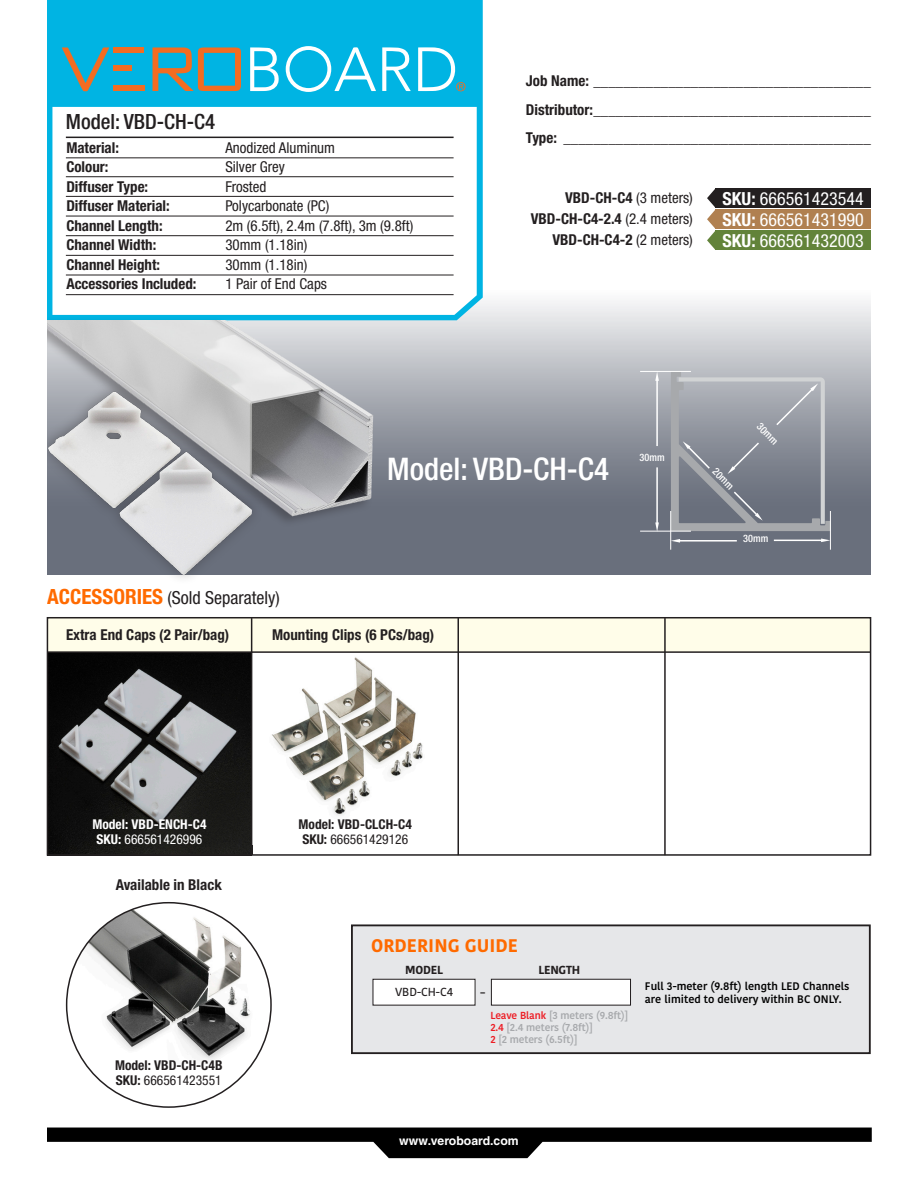
<style>
.page{position:relative;width:918px;height:1188px;background:#fff}
.page>*{position:absolute;margin:0;border:0;box-sizing:border-box;transform-origin:0 0}
.t1{font:500 condensed 31.2px "Helvetica Neue LT Std";color:#fff}
.t2{font:500 condensed 21px "Helvetica Neue LT Std";color:#231f20}
.t3{font:700 18.15px "Kohinoor Bangla";color:#ff6a00}
.t4{font:condensed 18px "Helvetica Neue LT Std";color:#fff}
.t5{font:condensed 18px "Helvetica Neue LT Std";color:#231f20}
.t6{font:700 condensed 15px "Helvetica Neue LT Std";color:#231f20}
.t7{font:condensed 15px "Helvetica Neue LT Std";color:#231f20}
.t8{font:700 condensed 13.5px "Helvetica Neue LT Std";color:#231f20}
.t9{font:condensed 13.5px "Helvetica Neue LT Std";color:#231f20}
.t10{font:700 condensed 13.5px "Helvetica Neue LT Std";color:#fff}
.t11{font:condensed 13.5px "Helvetica Neue LT Std";color:#fff}
.t12{font:700 12.3px "Helvetica CE";color:#fff}
.t13{font:700 11.7px "Kohinoor Bangla";letter-spacing:-.02em;color:#231f20}
.t14{font:500 11.7px "Kohinoor Bangla";letter-spacing:-.005em;color:#231f20}
.t15{font:600 10.95px/12.5px "Kohinoor Bangla";color:#000}
.t16{font:600 10.2px/12.3px "Kohinoor Bangla";letter-spacing:-.01em;color:#a7a9ac}
.t17{font:500 condensed 10.2px "Helvetica Neue LT Std";color:#fff}
.t18{font:700 9.6px "Kohinoor Bangla";color:#231f20}
.s1{font-weight:400}
.s2{font-weight:700}
.s3{font-weight:700;font-size:21px;color:#ff6a00}
.s4{color:#ed1c24}
</style>
<div class="page">
<svg style="left:264px;top:301px;width:607px;height:274px;background:#999da6"></svg>
<svg style="left:47px;top:0;width:436px;height:320px"></svg>
<img style="left:67px;top:903px;width:189px;height:188px">
<hr style="left:66px;top:137px;width:388px;height:1px;background:#231f20">
<hr style="left:66px;top:158px;width:388px;height:1px;background:#231f20">
<hr style="left:66px;top:176px;width:388px;height:1px;background:#231f20">
<hr style="left:66px;top:196px;width:388px;height:1px;background:#231f20">
<hr style="left:66px;top:216px;width:388px;height:1px;background:#231f20">
<hr style="left:66px;top:235px;width:388px;height:1px;background:#231f20">
<hr style="left:66px;top:255px;width:388px;height:1px;background:#231f20">
<hr style="left:66px;top:275px;width:388px;height:1px;background:#231f20">
<hr style="left:66px;top:294px;width:388px;height:1px;background:#231f20">
<svg style="left:47px;top:1128px;width:825px;height:30px"></svg>
<img style="left:47px;top:320px;width:393px;height:239px">
<svg style="left:774px;top:539px;width:56px;height:3px"></svg>
<svg style="left:671px;top:539px;width:66px;height:4px"></svg>
<svg style="left:655px;top:467px;width:4px;height:64px"></svg>
<svg style="left:655px;top:372px;width:4px;height:74px"></svg>
<svg style="left:671px;top:371px;width:160px;height:160px;background:#92969f"></svg>
<hr style="left:640px;top:371px;width:51px;height:1px;background:#fff">
<hr style="left:640px;top:531px;width:51px;height:1px;background:#fff">
<hr style="left:670px;top:511px;width:1px;height:39px;background:#fff">
<hr style="left:830px;top:511px;width:1px;height:39px;background:#fff">
<div style="left:113px;top:47px;width:31px;height:6px;background:#f36c21"></div>
<svg style="left:153px;top:47px;width:88px;height:44px;background:#669590"></svg>
<svg style="left:250px;top:47px;width:29px;height:44px"></svg>
<svg style="left:418px;top:47px;width:48px;height:44px"></svg>
<svg style="left:62px;top:47px;width:47px;height:44px;background:#3ca2b2"></svg>
<svg style="left:382px;top:47px;width:29px;height:44px"></svg>
<div style="left:113px;top:86px;width:31px;height:5px;background:#f36c21"></div>
<div style="left:113px;top:66px;width:18px;height:5px;background:#f36c21"></div>
<svg style="left:286px;top:46px;width:90px;height:46px"></svg>
<img style="left:47px;top:381px;width:217px;height:198px">
<div style="left:352px;top:925px;width:518px;height:128px;background:#e6e7e9"></div>
<div style="left:351px;top:924px;width:520px;height:130px;border:2px solid #231f20"></div>
<div style="left:373px;top:979px;width:102px;height:26px;background:#fff"></div>
<div style="left:372px;top:979px;width:104px;height:27px;border:1px solid #231f20"></div>
<div style="left:491px;top:979px;width:140px;height:26px;background:#fff"></div>
<div style="left:491px;top:979px;width:140px;height:27px;border:1px solid #231f20"></div>
<div style="left:47px;top:617px;width:824px;height:35px;background:#fffde9"></div>
<img style="left:50px;top:653px;width:201px;height:200px">
<img style="left:252px;top:653px;width:171px;height:191px">
<div style="left:47px;top:617px;width:824px;height:239px;border:2px solid #231f20"></div>
<hr style="left:47px;top:651px;width:824px;height:2px;background:#231f20">
<hr style="left:251px;top:652px;width:1px;height:203px;background:#231f20">
<hr style="left:251px;top:618px;width:1px;height:35px;background:#231f20">
<hr style="left:458px;top:618px;width:1px;height:237px;background:#231f20">
<hr style="left:664px;top:618px;width:2px;height:237px;background:#231f20">
<div style="left:716px;top:188px;width:155px;height:20px;background:#231f20"></div>
<div style="left:716px;top:209px;width:155px;height:20px;background:#b08050"></div>
<div style="left:716px;top:230px;width:155px;height:20px;background:#62833a"></div>
<svg style="left:707px;top:188px;width:9px;height:62px"></svg>
<p class="t2" style="left:66px;top:110px;width:151px">Model: VBD-CH-C4</p>
<p class="t6" style="left:66px;top:139px;width:54px">Material:</p>
<p class="t7" style="left:225px;top:139px;width:111px">Anodized Aluminum</p>
<p class="t6" style="left:66px;top:158px;width:44px">Colour:</p>
<p class="t7" style="left:225px;top:158px;width:61px">Silver Grey</p>
<p class="t6" style="left:66px;top:178px;width:83px">Diffuser Type:</p>
<p class="t7" style="left:225px;top:178px;width:43px">Frosted</p>
<p class="t6" style="left:66px;top:197px;width:105px">Diffuser Material:</p>
<p class="t7" style="left:225px;top:197px;width:105px">Polycarbonate (PC)</p>
<p class="t6" style="left:66px;top:217px;width:98px">Channel Length:</p>
<p class="t7" style="left:225px;top:217px;width:189px">2m (6.5ft), 2.4m (7.8ft), 3m (9.8ft)</p>
<p class="t6" style="left:66px;top:236px;width:91px">Channel Width:</p>
<p class="t7" style="left:225px;top:236px;width:84px">30mm (1.18in)</p>
<p class="t6" style="left:66px;top:256px;width:95px">Channel Height:</p>
<p class="t7" style="left:225px;top:256px;width:84px">30mm (1.18in)</p>
<p class="t6" style="left:66px;top:275px;width:132px">Accessories Included:</p>
<p class="t7" style="left:225px;top:275px;width:103px">1 Pair of End Caps</p>
<p class="t6" style="left:526px;top:72px;width:346px">Job Name: _____________________________________</p>
<p class="t6" style="left:526px;top:100px;width:346px">Distributor:_____________________________________</p>
<p class="t6" style="left:526px;top:129px;width:346px">Type: _________________________________________</p>
<p class="t6" style="left:565px;top:189px;width:129px">VBD-CH-C4 <span class="s1">(3 meters)</span></p>
<p class="t6" style="left:531px;top:210px;width:164px">VBD-CH-C4-2.4 <span class="s1">(2.4 meters)</span></p>
<p class="t6" style="left:552px;top:231px;width:142px">VBD-CH-C4-2 <span class="s1">(2 meters)</span></p>
<p class="t4" style="left:723px;top:188px;width:143px"><span class="s2">SKU:</span> 666561423544</p>
<p class="t4" style="left:723px;top:209px;width:143px"><span class="s2">SKU:</span> 666561431990</p>
<p class="t4" style="left:723px;top:230px;width:143px"><span class="s2">SKU:</span> 666561432003</p>
<p class="t17" style="left:763px;top:420px;width:27px;rotate:45deg">30mm</p>
<p class="t1" style="left:387px;top:451px;width:223px">Model: VBD-CH-C4</p>
<p class="t17" style="left:640px;top:451px;width:27px">30mm</p>
<p class="t5" style="left:47px;top:588px;width:234px"><span class="s3">ACCESSORIES</span> (Sold Separately)</p>
<p class="t6" style="left:66px;top:625px;width:165px">Extra End Caps (2 Pair/bag)</p>
<p class="t6" style="left:272px;top:625px;width:164px">Mounting Clips (6 PCs/bag)</p>
<p class="t17" style="left:719px;top:465px;width:27px;rotate:45deg">20mm</p>
<p class="t17" style="left:743px;top:533px;width:27px">30mm</p>
<p class="t10" style="left:92px;top:816px;width:116px">Model: VBD-ENCH-C4</p>
<p class="t11" style="left:97px;top:831px;width:107px"><span class="s2">SKU:</span> 666561426996</p>
<p class="t6" style="left:116px;top:875px;width:108px">Available in Black</p>
<p class="t8" style="left:115px;top:1057px;width:109px">Model: VBD-CH-C4B</p>
<p class="t9" style="left:116px;top:1072px;width:107px"><span class="s2">SKU:</span> 666561423551</p>
<p class="t8" style="left:299px;top:816px;width:115px">Model: VBD-CLCH-C4</p>
<p class="t9" style="left:302px;top:831px;width:107px"><span class="s2">SKU:</span> 666561429126</p>
<p class="t3" style="left:371px;top:929px;width:148px">ORDERING GUIDE</p>
<p class="t13" style="left:405px;top:959px;width:39px">MODEL</p>
<p class="t14" style="left:395px;top:982px;width:60px">VBD-CH-C4</p>
<p class="t18" style="left:480px;top:984px;width:6px">–</p>
<p class="t13" style="left:538px;top:959px;width:43px">LENGTH</p>
<p class="t16" style="left:490px;top:1009px;width:139px"><span class="s4">Leave Blank</span> [3 meters (9.8ft)]<br><span class="s4">2.4</span> [2.4 meters (7.8ft)]<br><span class="s4">2</span> [2 meters (6.5ft)]</p>
<p class="t15" style="left:645px;top:980px;width:206px">Full 3-meter (9.8ft) length LED Channels are limited to delivery within BC ONLY.</p>
<p class="t12" style="left:399px;top:1133px;width:121px">www.veroboard.com</p>
</div>
